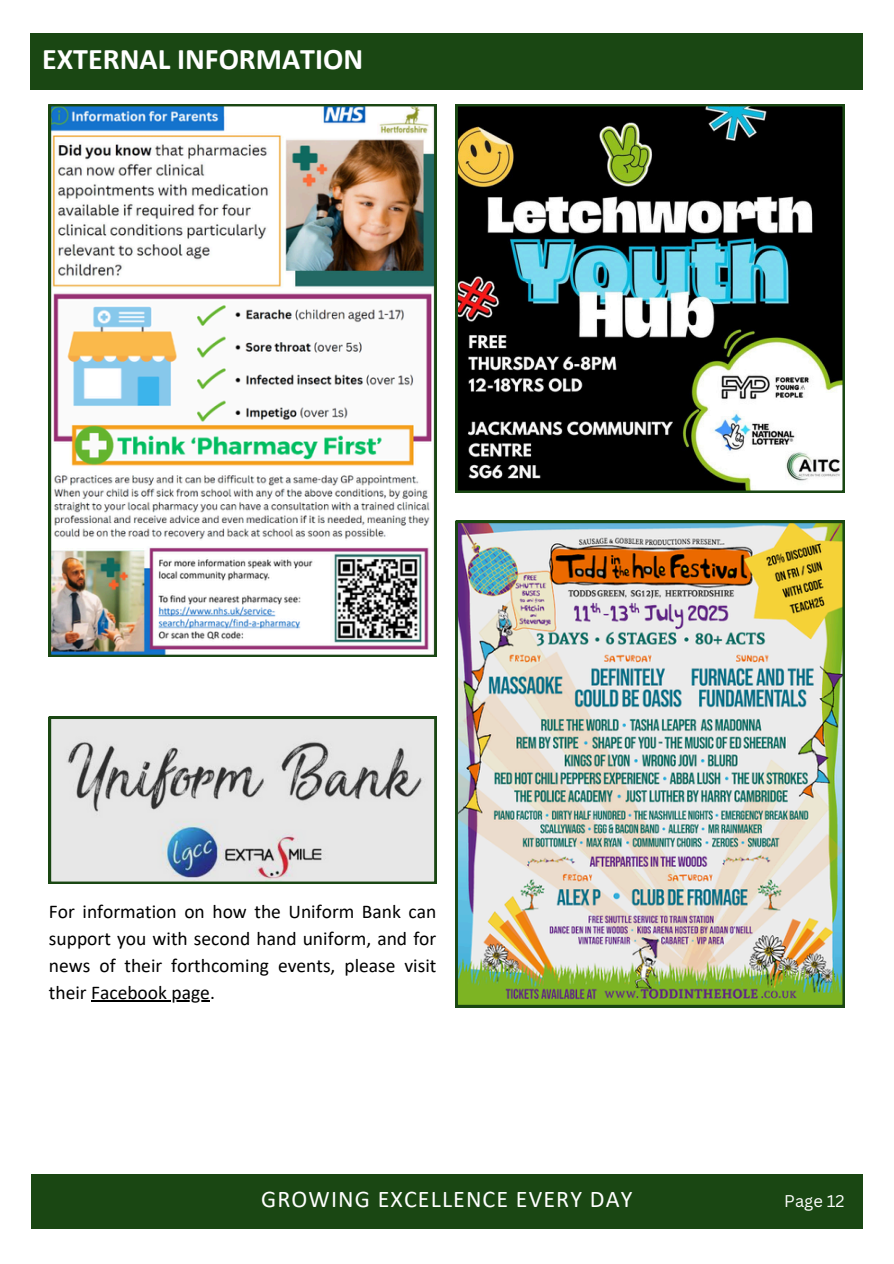
<style>
.page{position:relative;width:894px;height:1264px;background:#fff}
.page>*{position:absolute;margin:0;border:0;box-sizing:border-box;transform-origin:0 0}
.t1{font:700 30px "Calibri";color:#fff}
.t2{font:24px "Calibri";letter-spacing:.045em;color:#fff}
.t3{font:19.5px/27px "Calibri";color:#000;text-align:justify}
.t4{font:16.5px "Canva Sans";color:#fff}
</style>
<div class="page">
<div style="left:31px;top:33px;width:831px;height:56px;background:#1a4713"></div>
<div style="left:31px;top:1174px;width:831px;height:54px;background:#1a4713"></div>
<svg style="left:455px;top:104px;width:389px;height:388px"></svg>
<img style="left:455px;top:521px;width:389px;height:486px">
<svg style="left:49px;top:716px;width:387px;height:167px;background:#cbcece"></svg>
<hr style="left:91px;top:1000px;width:119px;height:1px;background:#000">
<img style="left:49px;top:104px;width:387px;height:553px">
<h1 class="t1" style="left:42px;top:47px;width:322px">EXTERNAL INFORMATION</h1>
<h3 class="t3" style="left:49px;top:899px;width:389px">For information on how the Uniform Bank can support you with second hand uniform, and for news of their forthcoming events, please visit their Facebook page.</h3>
<p class="t2" style="left:261px;top:1188px;width:372px">GROWING EXCELLENCE EVERY DAY</p>
<p class="t4" style="left:784px;top:1189px;width:62px">Page 12</p>
</div>
